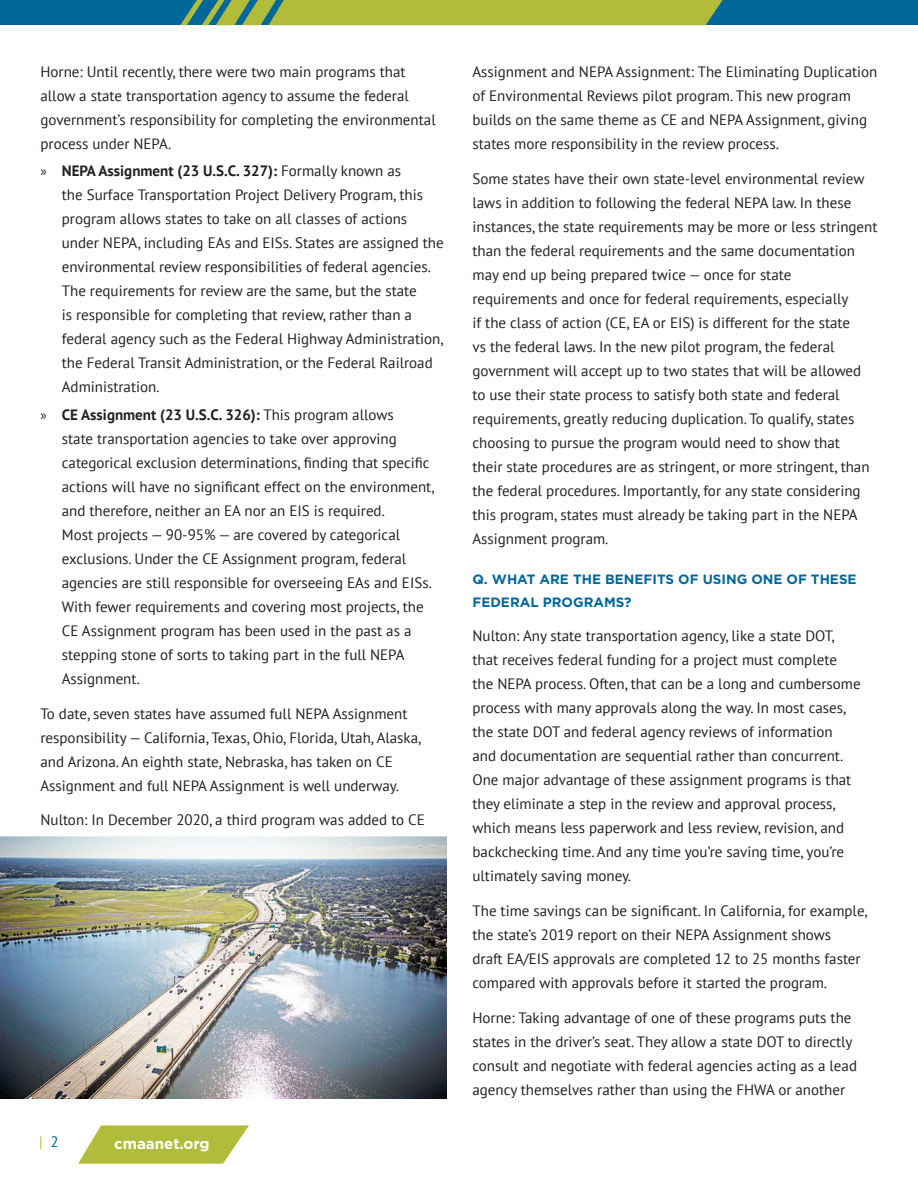
<style>
.page{position:relative;width:918px;height:1188px;background:#fff}
.page>*{position:absolute;margin:0;border:0;box-sizing:border-box;transform-origin:0 0}
.BodyText{font:15px/24px "PT Sans";color:#231f20}
.t1{font:700 15px "Gotham";color:#fff}
.t2{font:15px "PT Sans";color:#b0bc3a}
.Heading_3{font:700 13.5px/22.5px "Gotham";color:#00679b}
.s1{font-family:"Myriad Pro"}
.s2{font-weight:700}
.s3{color:#00679b}
</style>
<div class="page">
<svg style="left:78px;top:1125px;width:171px;height:39px;background:#bcc659"></svg>
<div style="left:0;top:0;width:918px;height:25px;background:#00679b"></div>
<svg style="left:180px;top:0;width:543px;height:25px;background:#9db343"></svg>
<img style="left:1px;top:836px;width:445px;height:262px">
<p class="BodyText" style="left:40px;top:59px;width:397px">Horne: Until recently, there were two main programs that allow a state transportation agency to assume the federal government’s responsibility for completing the environmental process under NEPA.</p>
<p class="BodyText" style="left:62px;top:159px;width:383px;text-indent:-21px"><span class="s1">»</span> <span class="s2">NEPA Assignment (23 U.S.C. 327):</span> Formally known as<br>the Surface Transportation Project Delivery Program, this program allows states to take on all classes of actions under NEPA, including EAs and EISs. States are assigned the environmental review responsibilities of federal agencies.<br>The requirements for review are the same, but the state<br>is responsible for completing that review, rather than a federal agency such as the Federal Highway Administration, the Federal Transit Administration, or the Federal Railroad Administration.</p>
<p class="BodyText" style="left:62px;top:402px;width:375px;text-indent:-21px"><span class="s1">»</span> <span class="s2">CE Assignment (23 U.S.C. 326):</span> This program allows<br>state transportation agencies to take over approving categorical exclusion determinations, finding that specific actions will have no significant effect on the environment, and therefore, neither an EA nor an EIS is required.<br>Most projects — 90-95% — are covered by categorical exclusions. Under the CE Assignment program, federal agencies are still responsible for overseeing EAs and EISs.<br>With fewer requirements and covering most projects, the CE Assignment program has been used in the past as a stepping stone of sorts to taking part in the full NEPA Assignment.</p>
<p class="BodyText" style="left:40px;top:701px;width:383px">To date, seven states have assumed full NEPA Assignment responsibility — California, Texas, Ohio, Florida, Utah, Alaska, and Arizona. An eighth state, Nebraska, has taken on CE Assignment and full NEPA Assignment is well underway.</p>
<p class="BodyText" style="left:40px;top:808px;width:386px">Nulton: In December 2020, a third program was added to CE</p>
<p class="t2" style="left:39px;top:1132px;width:21px">| <span class="s3">2</span></p>
<p class="t1" style="left:114px;top:1134px;width:97px">cmaanet.org</p>
<p class="BodyText" style="left:472px;top:59px;width:407px">Assignment and NEPA Assignment: The Eliminating Duplication of Environmental Reviews pilot program. This new program builds on the same theme as CE and NEPA Assignment, giving states more responsibility in the review process.</p>
<p class="BodyText" style="left:472px;top:166px;width:407px">Some states have their own state-level environmental review laws in addition to following the federal NEPA law. In these instances, the state requirements may be more or less stringent than the federal requirements and the same documentation may end up being prepared twice — once for state requirements and once for federal requirements, especially<br>if the class of action (CE, EA or EIS) is different for the state<br>vs the federal laws. In the new pilot program, the federal government will accept up to two states that will be allowed to use their state process to satisfy both state and federal requirements, greatly reducing duplication. To qualify, states choosing to pursue the program would need to show that<br>their state procedures are as stringent, or more stringent, than the federal procedures. Importantly, for any state considering this program, states must already be taking part in the NEPA Assignment program.</p>
<p class="Heading_3" style="left:472px;top:568px;width:386px">Q. WHAT ARE THE BENEFITS OF USING ONE OF THESE<br>FEDERAL PROGRAMS?</p>
<p class="BodyText" style="left:472px;top:624px;width:390px">Nulton: Any state transportation agency, like a state DOT, that receives federal funding for a project must complete the NEPA process. Often, that can be a long and cumbersome process with many approvals along the way. In most cases, the state DOT and federal agency reviews of information<br>and documentation are sequential rather than concurrent.<br>One major advantage of these assignment programs is that they eliminate a step in the review and approval process, which means less paperwork and less review, revision, and backchecking time. And any time you’re saving time, you’re ultimately saving money.</p>
<p class="BodyText" style="left:472px;top:899px;width:397px">The time savings can be significant. In California, for example, the state’s 2019 report on their NEPA Assignment shows<br>draft EA/EIS approvals are completed 12 to 25 months faster compared with approvals before it started the program.</p>
<p class="BodyText" style="left:472px;top:1005px;width:386px">Horne: Taking advantage of one of these programs puts the states in the driver’s seat. They allow a state DOT to directly consult and negotiate with federal agencies acting as a lead agency themselves rather than using the FHWA or another</p>
</div>
